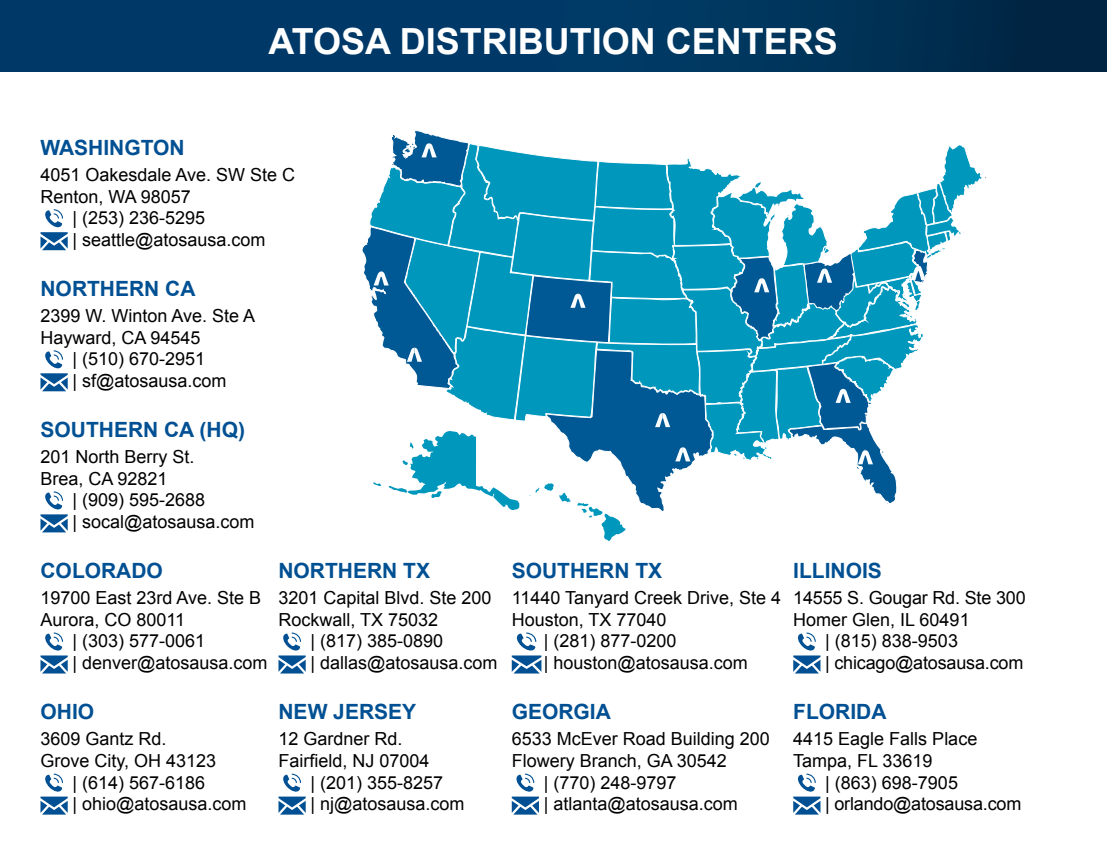
<style>
.page{position:relative;width:1107px;height:864px;background:#fff}
.page>*{position:absolute;margin:0;border:0;box-sizing:border-box;transform-origin:0 0}
.t1{font:700 36px "Arial";color:#fff}
.t2{font:700 21px "Arial";color:#005093}
.t3{font:18px/21.6px "Arial";color:#000}
</style>
<div class="page">
<div style="left:0;top:0;width:1107px;height:72px;background:linear-gradient(to right,#003e72,#002c4c)"></div>
<svg style="left:362px;top:130px;width:624px;height:411px"></svg>
<svg style="left:40px;top:209px;width:28px;height:41px"></svg>
<svg style="left:40px;top:350px;width:28px;height:41px"></svg>
<svg style="left:40px;top:491px;width:28px;height:41px"></svg>
<svg style="left:40px;top:633px;width:28px;height:41px"></svg>
<svg style="left:40px;top:774px;width:28px;height:41px"></svg>
<svg style="left:278px;top:774px;width:28px;height:41px"></svg>
<svg style="left:512px;top:774px;width:27px;height:41px"></svg>
<svg style="left:278px;top:633px;width:28px;height:41px"></svg>
<svg style="left:512px;top:633px;width:29px;height:41px"></svg>
<svg style="left:793px;top:633px;width:27px;height:41px"></svg>
<svg style="left:793px;top:774px;width:27px;height:41px"></svg>
<h1 class="t1" style="left:269px;top:18px;width:571px">ATOSA DISTRIBUTION CENTERS</h1>
<p class="t2" style="left:40px;top:134px;width:146px">WASHINGTON</p>
<p class="t3" style="left:40px;top:164px;width:256px">4051 Oakesdale Ave. SW Ste C</p>
<p class="t3" style="left:40px;top:186px;width:152px">Renton, WA 98057</p>
<p class="t3" style="left:73px;top:207px;width:134px">| (253) 236-5295</p>
<p class="t3" style="left:73px;top:229px;width:195px">| seattle@atosausa.com</p>
<p class="t2" style="left:40px;top:275px;width:157px">NORTHERN CA</p>
<p class="t3" style="left:40px;top:305px;width:216px">2399 W. Winton Ave. Ste A</p>
<p class="t3" style="left:40px;top:327px;width:162px">Hayward, CA 94545</p>
<p class="t3" style="left:73px;top:348px;width:134px">| (510) 670-2951</p>
<p class="t3" style="left:73px;top:370px;width:156px">| sf@atosausa.com</p>
<p class="t2" style="left:40px;top:416px;width:206px">SOUTHERN CA (HQ)</p>
<p class="t3" style="left:40px;top:446px;width:156px">201 North Berry St.<br>Brea, CA 92821</p>
<p class="t3" style="left:73px;top:489px;width:184px">| (909) 595-2688<br>| socal@atosausa.com</p>
<p class="t2" style="left:40px;top:557px;width:124px">COLORADO</p>
<p class="t3" style="left:40px;top:587px;width:222px">19700 East 23rd Ave. Ste B</p>
<p class="t3" style="left:40px;top:609px;width:146px">Aurora, CO 80011</p>
<p class="t3" style="left:73px;top:631px;width:134px">| (303) 577-0061</p>
<p class="t3" style="left:73px;top:652px;width:197px">| denver@atosausa.com</p>
<p class="t2" style="left:40px;top:698px;width:55px">OHIO</p>
<p class="t3" style="left:40px;top:728px;width:128px">3609 Gantz Rd.</p>
<p class="t3" style="left:40px;top:750px;width:177px">Grove City, OH 43123</p>
<p class="t3" style="left:73px;top:772px;width:134px">| (614) 567-6186</p>
<p class="t3" style="left:73px;top:793px;width:176px">| ohio@atosausa.com</p>
<p class="t2" style="left:278px;top:557px;width:153px">NORTHERN TX</p>
<p class="t3" style="left:278px;top:587px;width:215px">3201 Capital Blvd. Ste 200</p>
<p class="t3" style="left:278px;top:609px;width:161px">Rockwall, TX 75032</p>
<p class="t3" style="left:310px;top:631px;width:134px">| (817) 385-0890</p>
<p class="t3" style="left:310px;top:652px;width:189px">| dallas@atosausa.com</p>
<p class="t2" style="left:278px;top:698px;width:139px">NEW JERSEY</p>
<p class="t3" style="left:278px;top:728px;width:126px">12 Gardner Rd.</p>
<p class="t3" style="left:278px;top:750px;width:153px">Fairfield, NJ 07004</p>
<p class="t3" style="left:311px;top:772px;width:134px">| (201) 355-8257</p>
<p class="t3" style="left:311px;top:793px;width:156px">| nj@atosausa.com</p>
<p class="t2" style="left:512px;top:557px;width:152px">SOUTHERN TX</p>
<p class="t3" style="left:512px;top:587px;width:271px">11440 Tanyard Creek Drive, Ste 4</p>
<p class="t3" style="left:512px;top:609px;width:156px">Houston, TX 77040</p>
<p class="t3" style="left:544px;top:631px;width:134px">| (281) 877-0200</p>
<p class="t3" style="left:544px;top:652px;width:206px">| houston@atosausa.com</p>
<p class="t2" style="left:512px;top:698px;width:101px">GEORGIA</p>
<p class="t3" style="left:512px;top:728px;width:260px">6533 McEver Road Building 200</p>
<p class="t3" style="left:512px;top:750px;width:217px">Flowery Branch, GA 30542</p>
<p class="t3" style="left:544px;top:772px;width:134px">| (770) 248-9797</p>
<p class="t3" style="left:544px;top:793px;width:196px">| atlanta@atosausa.com</p>
<p class="t2" style="left:793px;top:557px;width:90px">ILLINOIS</p>
<p class="t3" style="left:793px;top:587px;width:234px">14555 S. Gougar Rd. Ste 300</p>
<p class="t3" style="left:793px;top:609px;width:178px">Homer Glen, IL 60491</p>
<p class="t3" style="left:825px;top:631px;width:134px">| (815) 838-9503</p>
<p class="t3" style="left:825px;top:652px;width:200px">| chicago@atosausa.com</p>
<p class="t2" style="left:793px;top:698px;width:95px">FLORIDA</p>
<p class="t3" style="left:793px;top:728px;width:186px">4415 Eagle Falls Place<br>Tampa, FL 33619</p>
<p class="t3" style="left:825px;top:772px;width:198px">| (863) 698-7905<br>| orlando@atosausa.com</p>
</div>
